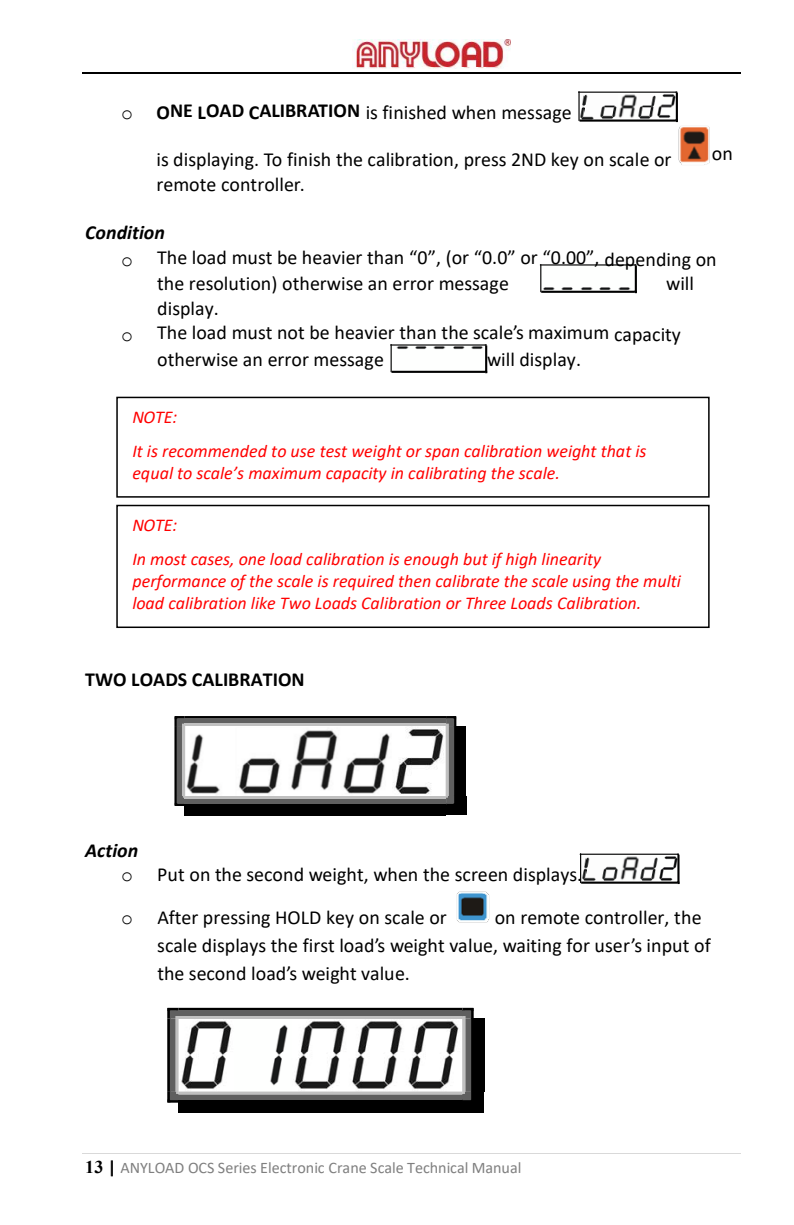
<style>
.page{position:relative;width:794px;height:1225px;background:#fff}
.page>*{position:absolute;margin:0;border:0;box-sizing:border-box;transform-origin:0 0}
.t1{font:20px/28px "Calibri";color:#000}
.t2{font:700 20px "Calibri";color:#000}
.t3{font:italic 700 20px "Calibri";color:#000}
.t4{font:italic 18px/34.4px "Calibri";color:#f00}
.t5{font:16px "Calibri";letter-spacing:-.005em;color:#7f7f7f}
.s1{font-family:"Courier New"}
.s2{font-weight:700}
.s3{font-weight:700;font-style:italic}
.s4{font-family:"Times New Roman";font-weight:700;font-size:18px;color:#000}
.s5{font-weight:700;font-size:18px;color:#000}
</style>
<div class="page">
<img style="left:352px;top:47px;width:147px;height:21px">
<img style="left:357px;top:40px;width:153px;height:27px">
<hr style="left:82px;top:72px;width:658px;height:1px;background:#000">
<hr style="left:82px;top:1152px;width:658px;height:1px;background:#d9d9d9">
<img style="left:579px;top:93px;width:97px;height:26px">
<hr style="left:578px;top:92px;width:99px;height:1px;background:#000">
<svg style="left:578px;top:92px;width:1px;height:28px"></svg>
<hr style="left:676px;top:93px;width:2px;height:29px;background:#000">
<hr style="left:579px;top:119px;width:97px;height:3px;background:#000">
<img style="left:541px;top:265px;width:94px;height:25px">
<hr style="left:540px;top:264px;width:96px;height:1px;background:#000">
<svg style="left:540px;top:264px;width:1px;height:28px"></svg>
<hr style="left:635px;top:265px;width:2px;height:28px;background:#000">
<hr style="left:541px;top:291px;width:94px;height:2px;background:#000">
<img style="left:392px;top:345px;width:93px;height:5px">
<hr style="left:390px;top:344px;width:96px;height:1px;background:#000">
<hr style="left:390px;top:344px;width:2px;height:28px;background:#000">
<hr style="left:485px;top:345px;width:2px;height:28px;background:#000">
<hr style="left:391px;top:371px;width:94px;height:2px;background:#000">
<img style="left:185px;top:726px;width:261px;height:69px">
<svg style="left:174px;top:716px;width:3px;height:10px"></svg>
<svg style="left:175px;top:716px;width:10px;height:3px"></svg>
<div style="left:177px;top:718px;width:6px;height:8px;background:#5f5f5f"></div>
<div style="left:177px;top:718px;width:8px;height:6px;background:#5f5f5f"></div>
<hr style="left:185px;top:716px;width:261px;height:3px;background:#000">
<div style="left:185px;top:718px;width:261px;height:5px;background:#5f5f5f"></div>
<hr style="left:185px;top:723px;width:261px;height:3px;background:#c0c0c0">
<svg style="left:446px;top:716px;width:10px;height:10px"></svg>
<div style="left:448px;top:718px;width:6px;height:8px;background:#5f5f5f"></div>
<div style="left:446px;top:718px;width:7px;height:6px;background:#5f5f5f"></div>
<svg style="left:174px;top:726px;width:3px;height:69px"></svg>
<div style="left:177px;top:726px;width:6px;height:69px;background:#5f5f5f"></div>
<hr style="left:182px;top:723px;width:3px;height:75px;background:#c0c0c0">
<div style="left:453px;top:726px;width:13px;height:70px;background:#000"></div>
<div style="left:448px;top:726px;width:6px;height:69px;background:#5f5f5f"></div>
<hr style="left:446px;top:723px;width:3px;height:75px;background:#c0c0c0">
<svg style="left:174px;top:796px;width:11px;height:9px"></svg>
<div style="left:177px;top:796px;width:6px;height:7px;background:#5f5f5f"></div>
<div style="left:177px;top:797px;width:8px;height:6px;background:#5f5f5f"></div>
<div style="left:185px;top:803px;width:261px;height:12px;background:#000"></div>
<div style="left:185px;top:798px;width:261px;height:5px;background:#5f5f5f"></div>
<hr style="left:185px;top:795px;width:261px;height:3px;background:#c0c0c0">
<div style="left:456px;top:795px;width:10px;height:10px;background:#000"></div>
<div style="left:446px;top:805px;width:20px;height:10px;background:#000"></div>
<svg style="left:446px;top:796px;width:10px;height:9px"></svg>
<div style="left:448px;top:796px;width:6px;height:7px;background:#5f5f5f"></div>
<div style="left:446px;top:797px;width:7px;height:6px;background:#5f5f5f"></div>
<img style="left:581px;top:855px;width:96px;height:26px">
<hr style="left:580px;top:853px;width:98px;height:1px;background:#000">
<svg style="left:580px;top:853px;width:1px;height:29px"></svg>
<hr style="left:677px;top:854px;width:2px;height:29px;background:#000">
<hr style="left:581px;top:881px;width:96px;height:2px;background:#000">
<img style="left:178px;top:1018px;width:284px;height:73px">
<svg style="left:167px;top:1007px;width:11px;height:11px"></svg>
<div style="left:170px;top:1010px;width:6px;height:8px;background:#5f5f5f"></div>
<div style="left:170px;top:1010px;width:8px;height:6px;background:#5f5f5f"></div>
<hr style="left:178px;top:1007px;width:284px;height:3px;background:#000">
<div style="left:178px;top:1010px;width:284px;height:5px;background:#5f5f5f"></div>
<hr style="left:178px;top:1015px;width:284px;height:3px;background:#c0c0c0">
<svg style="left:462px;top:1007px;width:11px;height:11px"></svg>
<div style="left:465px;top:1010px;width:6px;height:8px;background:#5f5f5f"></div>
<div style="left:462px;top:1010px;width:9px;height:6px;background:#5f5f5f"></div>
<hr style="left:167px;top:1018px;width:3px;height:73px;background:#000">
<div style="left:170px;top:1018px;width:6px;height:73px;background:#5f5f5f"></div>
<hr style="left:175px;top:1015px;width:3px;height:79px;background:#c0c0c0">
<div style="left:471px;top:1018px;width:13px;height:73px;background:#000"></div>
<div style="left:465px;top:1018px;width:6px;height:73px;background:#5f5f5f"></div>
<hr style="left:462px;top:1015px;width:3px;height:79px;background:#c0c0c0">
<svg style="left:167px;top:1091px;width:11px;height:11px"></svg>
<div style="left:170px;top:1091px;width:6px;height:8px;background:#5f5f5f"></div>
<div style="left:170px;top:1093px;width:8px;height:6px;background:#5f5f5f"></div>
<div style="left:178px;top:1099px;width:284px;height:13px;background:#000"></div>
<div style="left:178px;top:1094px;width:284px;height:5px;background:#5f5f5f"></div>
<hr style="left:178px;top:1091px;width:284px;height:3px;background:#c0c0c0">
<div style="left:473px;top:1091px;width:11px;height:11px;background:#000"></div>
<div style="left:462px;top:1102px;width:22px;height:10px;background:#000"></div>
<svg style="left:462px;top:1091px;width:11px;height:11px"></svg>
<div style="left:465px;top:1091px;width:6px;height:8px;background:#5f5f5f"></div>
<div style="left:462px;top:1093px;width:9px;height:6px;background:#5f5f5f"></div>
<img style="left:678px;top:126px;width:32px;height:39px">
<img style="left:456px;top:891px;width:34px;height:32px">
<div style="left:116px;top:396px;width:593px;height:101px;border:2px solid #000"></div>
<div style="left:116px;top:504px;width:593px;height:124px;border:2px solid #000"></div>
<p class="t1" style="left:121px;top:98px;width:452px"><span class="s1">o</span> <span class="s2">ONE LOAD CALIBRATION</span> is finished when message</p>
<p class="t1" style="left:157px;top:145px;width:516px">is displaying. To finish the calibration, press 2ND key on scale or</p>
<p class="t1" style="left:712px;top:139px;width:23px">on</p>
<p class="t1" style="left:157px;top:169px;width:150px">remote controller.</p>
<p class="t3" style="left:85px;top:219px;width:81px">Condition</p>
<p class="t1" style="left:121px;top:243px;width:597px"><span class="s1">o</span> The load must be heavier than “0”, (or “0.0” or “0.00”, depending on</p>
<p class="t1" style="left:157px;top:269px;width:353px">the resolution) otherwise an error message</p>
<p class="t1" style="left:666px;top:269px;width:29px">will</p>
<p class="t1" style="left:157px;top:294px;width:63px">display.</p>
<p class="t1" style="left:121px;top:318px;width:561px"><span class="s1">o</span> The load must not be heavier than the scale’s maximum capacity</p>
<p class="t1" style="left:157px;top:344px;width:228px">otherwise an error message</p>
<p class="t1" style="left:487px;top:344px;width:96px">will display.</p>
<p class="t4" style="left:132px;top:398px;width:515px">NOTE:<br>It is recommended to use test weight or span calibration weight that is</p>
<p class="t4" style="left:132px;top:454px;width:429px">equal to scale’s maximum capacity in calibrating the scale.</p>
<p class="t4" style="left:132px;top:506px;width:470px">NOTE:<br>In most cases, one load calibration is enough but if high linearity</p>
<p class="t4" style="left:132px;top:569px;width:550px;line-height:22px">performance of the scale is required then calibrate the scale using the multi load calibration like Two Loads Calibration or Three Loads Calibration.</p>
<p class="t2" style="left:85px;top:665px;width:221px">TWO LOADS CALIBRATION</p>
<p class="t1" style="left:121px;top:837px;width:462px;line-height:24.6px;text-indent:-36px"><span class="s3">Action<br></span><span class="s1">o</span> Put on the second weight, when the screen displays.</p>
<p class="t1" style="left:121px;top:902px;width:327px"><span class="s1">o</span> After pressing HOLD key on scale or</p>
<p class="t1" style="left:157px;top:902px;width:555px;text-indent:337px">on remote controller, the scale displays the first load’s weight value, waiting for user’s input of the second load’s weight value.</p>
<p class="t5" style="left:85px;top:1156px;width:437px"><span class="s4">13</span> <span class="s5">|</span> ANYLOAD OCS Series Electronic Crane Scale Technical Manual</p>
</div>
